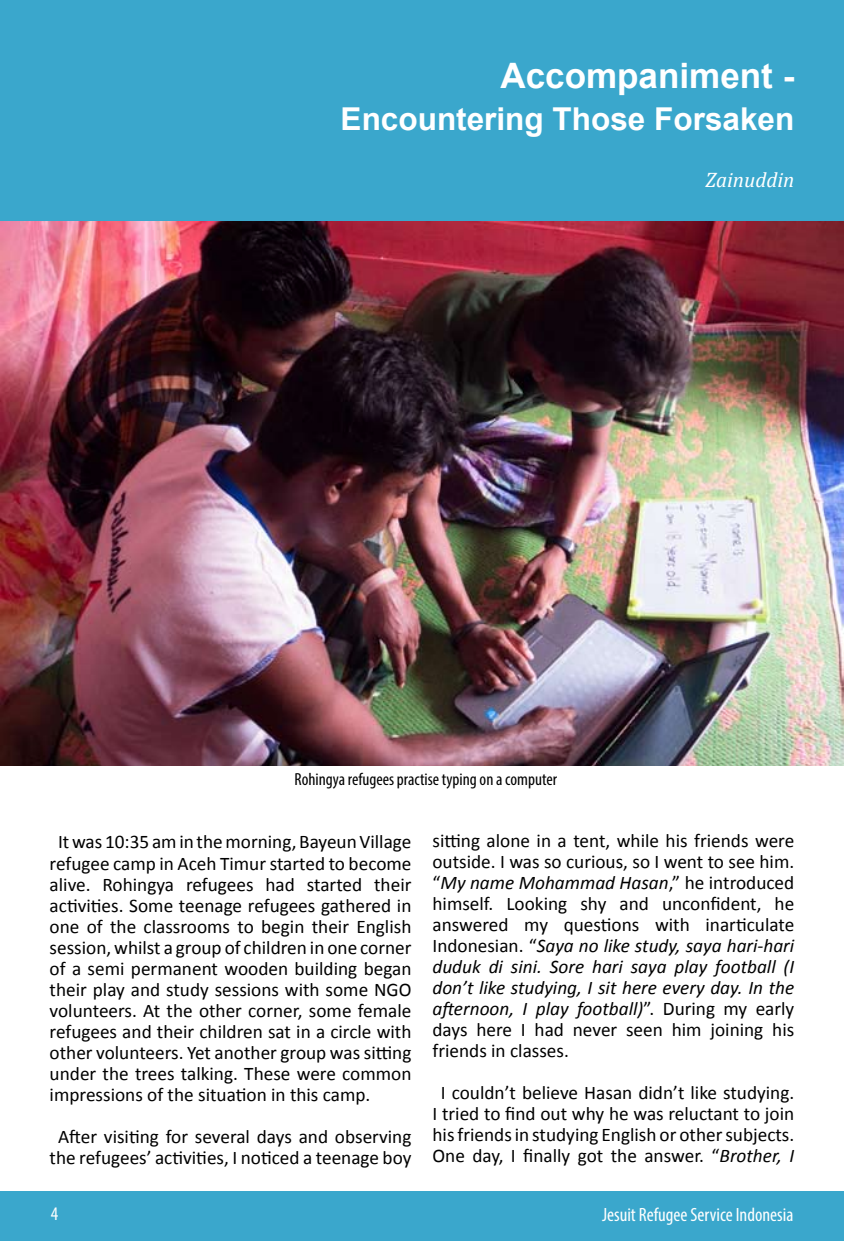
<style>
.page{position:relative;width:844px;height:1241px;background:#fff}
.page>*{position:absolute;margin:0;border:0;box-sizing:border-box;transform-origin:0 0}
.t1{font:700 35px "Arial";color:#fff}
.t2{font:700 31.5px "Arial";color:#fff}
.t3{font:italic 21px "Cambria";color:#fff}
.t4{font:19.25px/21px "Calibri";color:#000;text-align:justify}
.t5{font:condensed 19.25px "Myriad Pro";color:#fff}
.t6{font:condensed 17.5px "Myriad Pro";color:#000}
.s1{font-style:italic}
</style>
<div class="page">
<div style="left:0;top:1191px;width:843px;height:49px;background:#3aa7cc"></div>
<div style="left:0;top:0;width:843px;height:220px;background:#3aa7cc"></div>
<img style="left:0;top:221px;width:843px;height:544px">
<h1 class="t1" style="left:500px;top:52px;width:295px">Accompaniment -</h1>
<h2 class="t2" style="left:340px;top:98px;width:455px">Encountering Those Forsaken</h2>
<p class="t3" style="left:705px;top:165px;width:90px">Zainuddin</p>
<p class="t6" style="left:294px;top:769px;width:264px">Rohingya refugees practise typing on a computer</p>
<p class="t4" style="left:50px;top:831px;width:363px;text-indent:8px">It was 10:35 am in the morning, Bayeun Village refugee camp in Aceh Timur started to become alive. Rohingya refugees had started their activities. Some teenage refugees gathered in one of the classrooms to begin their English session, whilst a group of children in one corner of a semi permanent wooden building began their play and study sessions with some NGO volunteers. At the other corner, some female refugees and their children sat in a circle with other volunteers. Yet another group was sitting under the trees talking. These were common impressions of the situation in this camp.</p>
<p class="t4" style="left:50px;top:1125px;width:363px;text-align:center">After visiting for several days and observing the refugees’ activities, I noticed a teenage boy</p>
<p class="t4" style="left:432px;top:830px;width:363px">sitting alone in a tent, while his friends were outside. I was so curious, so I went to see him. “<span class="s1">My name Mohammad Hasan</span>,” he introduced himself. Looking shy and unconfident, he answered my questions with inarticulate Indonesian. “<span class="s1">Saya no like study, saya hari-hari duduk di sini. Sore hari saya play football (I don’t like studying, I sit here every day. In the afternoon, I play football)</span>”. During my early days here I had never seen him joining his friends in classes.</p>
<p class="t4" style="left:432px;top:1082px;width:363px;text-align:center">I couldn’t believe Hasan didn’t like studying.<br>I tried to find out why he was reluctant to join his friends in studying English or other subjects.<br>One day, I finally got the answer. “<span class="s1">Brother, I</span></p>
<p class="t5" style="left:51px;top:1201px;width:9px">4</p>
<p class="t5" style="left:602px;top:1203px;width:193px">Jesuit Refugee Service Indonesia</p>
</div>
